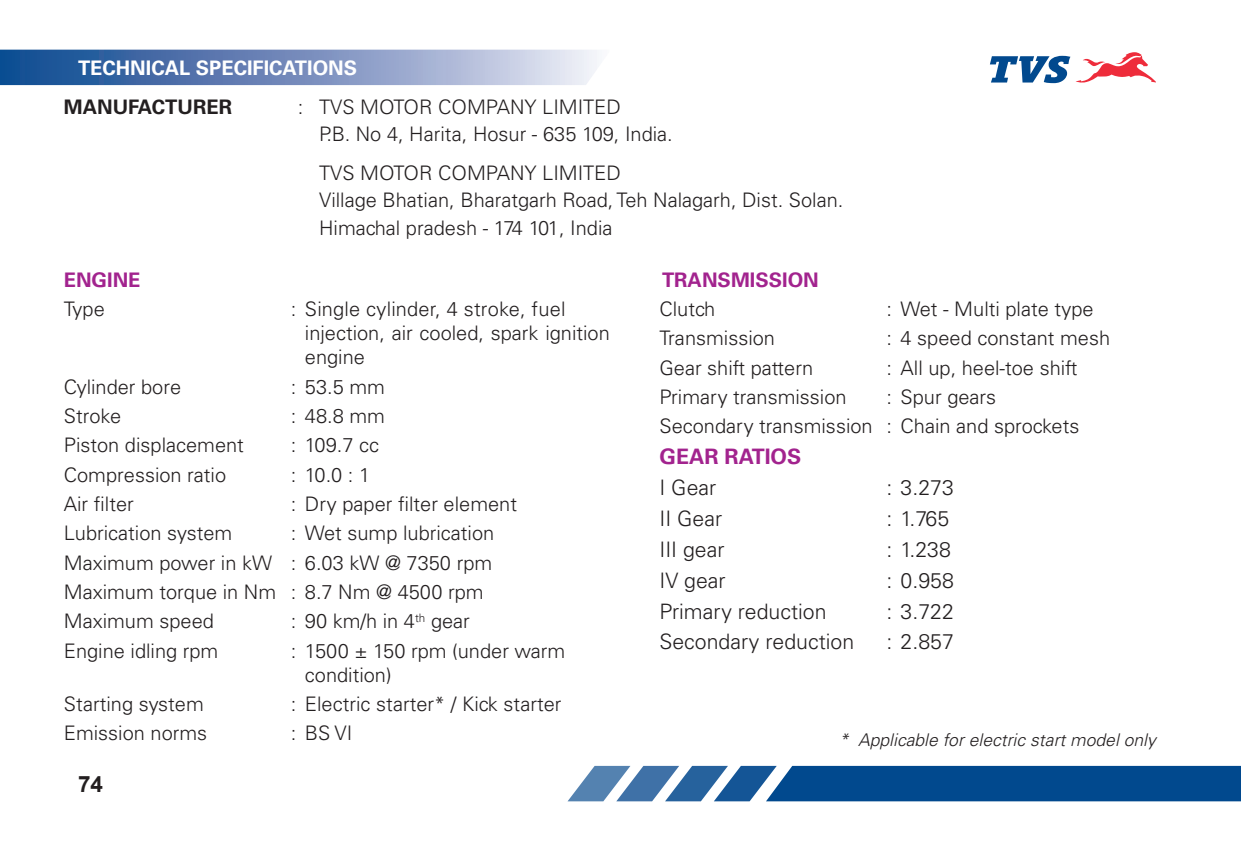
<style>
.page{position:relative;width:1241px;height:851px;background:#fff}
.page>*{position:absolute;margin:0;border:0;box-sizing:border-box;transform-origin:0 0}
.t1{font:700 22.5px "Arial";color:#231f20}
.Paragraph_Style_1{font:300 21.25px "Univers LT Std";color:#231f20}
.Sub_Heading_1{font:700 21.25px "Univers LT Std";color:#a2238e}
.Paragraph_Style_1-2{font:300 20px/24px "Univers LT Std";color:#231f20}
.Page_Heading{font:700 20px "Univers LT Std";color:#fff}
.Sub_Heading_1-2{font:700 20px "Univers LT Std";color:#a2238e}
.t2{font:700 20px "Univers LT Std";color:#231f20}
.t3{font:italic 300 17.5px "Univers LT Std";color:#231f20}
</style>
<div class="page">
<svg style="left:0;top:50px;width:597px;height:35px;background:#7892bf"></svg>
<svg style="left:990px;top:52px;width:165px;height:32px"></svg>
<svg style="left:568px;top:765px;width:672px;height:36px;background:#2b67a0"></svg>
<p class="Page_Heading" style="left:78px;top:56px;width:280px">TECHNICAL SPECIFICATIONS</p>
<p class="t2" style="left:64px;top:95px;width:170px">MANUFACTURER</p>
<p class="Paragraph_Style_1-2" style="left:298px;top:95px;width:324px">: TVS MOTOR COMPANY LIMITED</p>
<p class="Paragraph_Style_1-2" style="left:319px;top:122px;width:355px">P.B. No 4, Harita, Hosur - 635 109, India.</p>
<p class="Paragraph_Style_1-2" style="left:319px;top:160px;width:303px">TVS MOTOR COMPANY LIMITED</p>
<p class="Paragraph_Style_1-2" style="left:319px;top:188px;width:525px">Village Bhatian, Bharatgarh Road, Teh Nalagarh, Dist. Solan.</p>
<p class="Paragraph_Style_1-2" style="left:319px;top:215px;width:295px">Himachal pradesh - 174 101, India</p>
<p class="Sub_Heading_1-2" style="left:64px;top:268px;width:78px">ENGINE</p>
<p class="Paragraph_Style_1-2" style="left:64px;top:297px;width:43px">Type</p>
<p class="Paragraph_Style_1-2" style="left:305px;top:297px;width:306px;text-indent:-14px">: Single cylinder, 4 stroke, fuel injection, air cooled, spark ignition engine</p>
<p class="Paragraph_Style_1-2" style="left:64px;top:374px;width:119px">Cylinder bore</p>
<p class="Paragraph_Style_1-2" style="left:291px;top:374px;width:96px">: 53.5 mm</p>
<p class="Paragraph_Style_1-2" style="left:64px;top:403px;width:59px">Stroke</p>
<p class="Paragraph_Style_1-2" style="left:291px;top:403px;width:96px">: 48.8 mm</p>
<p class="Paragraph_Style_1-2" style="left:64px;top:433px;width:182px">Piston displacement</p>
<p class="Paragraph_Style_1-2" style="left:291px;top:433px;width:90px">: 109.7 cc</p>
<p class="Paragraph_Style_1-2" style="left:64px;top:462px;width:164px">Compression ratio</p>
<p class="Paragraph_Style_1-2" style="left:291px;top:462px;width:81px">: 10.0 : 1</p>
<p class="Paragraph_Style_1-2" style="left:64px;top:491px;width:72px">Air filter</p>
<p class="Paragraph_Style_1-2" style="left:291px;top:491px;width:228px">: Dry paper filter element</p>
<p class="Paragraph_Style_1-2" style="left:64px;top:521px;width:170px">Lubrication system</p>
<p class="Paragraph_Style_1-2" style="left:291px;top:521px;width:205px">: Wet sump lubrication</p>
<p class="Paragraph_Style_1-2" style="left:64px;top:550px;width:430px">Maximum power in kW : 6.03 kW @ 7350 rpm</p>
<p class="Paragraph_Style_1-2" style="left:64px;top:579px;width:421px">Maximum torque in Nm : 8.7 Nm @ 4500 rpm</p>
<p class="Paragraph_Style_1-2" style="left:64px;top:609px;width:152px">Maximum speed</p>
<p class="Paragraph_Style_1-2" style="left:291px;top:609px;width:181px">: 90 km/h in 4<sup>th</sup> gear</p>
<p class="Paragraph_Style_1-2" style="left:64px;top:638px;width:156px">Engine idling rpm</p>
<p class="Paragraph_Style_1-2" style="left:305px;top:638px;width:262px;text-indent:-14px">: 1500 ± 150 rpm (under warm condition)</p>
<p class="Paragraph_Style_1-2" style="left:64px;top:691px;width:141px">Starting system</p>
<p class="Paragraph_Style_1-2" style="left:291px;top:691px;width:272px">: Electric starter* / Kick starter</p>
<p class="Paragraph_Style_1-2" style="left:64px;top:721px;width:145px">Emission norms</p>
<p class="Paragraph_Style_1-2" style="left:291px;top:721px;width:63px">: BS VI</p>
<p class="Sub_Heading_1-2" style="left:662px;top:268px;width:158px">TRANSMISSION</p>
<p class="Paragraph_Style_1-2" style="left:659px;top:297px;width:57px">Clutch</p>
<p class="Paragraph_Style_1-2" style="left:886px;top:297px;width:209px">: Wet - Multi plate type</p>
<p class="Paragraph_Style_1-2" style="left:659px;top:326px;width:117px">Transmission</p>
<p class="Paragraph_Style_1-2" style="left:886px;top:326px;width:225px">: 4 speed constant mesh</p>
<p class="Paragraph_Style_1-2" style="left:659px;top:355px;width:155px">Gear shift pattern</p>
<p class="Paragraph_Style_1-2" style="left:886px;top:355px;width:193px">: All up, heel-toe shift</p>
<p class="Paragraph_Style_1-2" style="left:659px;top:385px;width:189px">Primary transmission</p>
<p class="Paragraph_Style_1-2" style="left:886px;top:385px;width:111px">: Spur gears</p>
<p class="Paragraph_Style_1-2" style="left:659px;top:414px;width:421px">Secondary transmission : Chain and sprockets</p>
<p class="Sub_Heading_1" style="left:659px;top:444px;width:143px">GEAR RATIOS</p>
<p class="Paragraph_Style_1" style="left:659px;top:474px;width:58px">I Gear</p>
<p class="Paragraph_Style_1" style="left:886px;top:474px;width:69px">: 3.273</p>
<p class="Paragraph_Style_1" style="left:659px;top:505px;width:64px">II Gear</p>
<p class="Paragraph_Style_1" style="left:886px;top:505px;width:64px">: 1.765</p>
<p class="Paragraph_Style_1" style="left:659px;top:536px;width:66px">III gear</p>
<p class="Paragraph_Style_1" style="left:886px;top:536px;width:66px">: 1.238</p>
<p class="Paragraph_Style_1" style="left:659px;top:567px;width:68px">IV gear</p>
<p class="Paragraph_Style_1" style="left:886px;top:567px;width:69px">: 0.958</p>
<p class="Paragraph_Style_1" style="left:659px;top:598px;width:168px">Primary reduction</p>
<p class="Paragraph_Style_1" style="left:886px;top:598px;width:69px">: 3.722</p>
<p class="Paragraph_Style_1" style="left:659px;top:629px;width:196px">Secondary reduction</p>
<p class="Paragraph_Style_1" style="left:886px;top:629px;width:69px">: 2.857</p>
<p class="t3" style="left:839px;top:729px;width:318px">* Applicable for electric start model only</p>
<p class="t1" style="left:78px;top:768px;width:27px">74</p>
</div>
